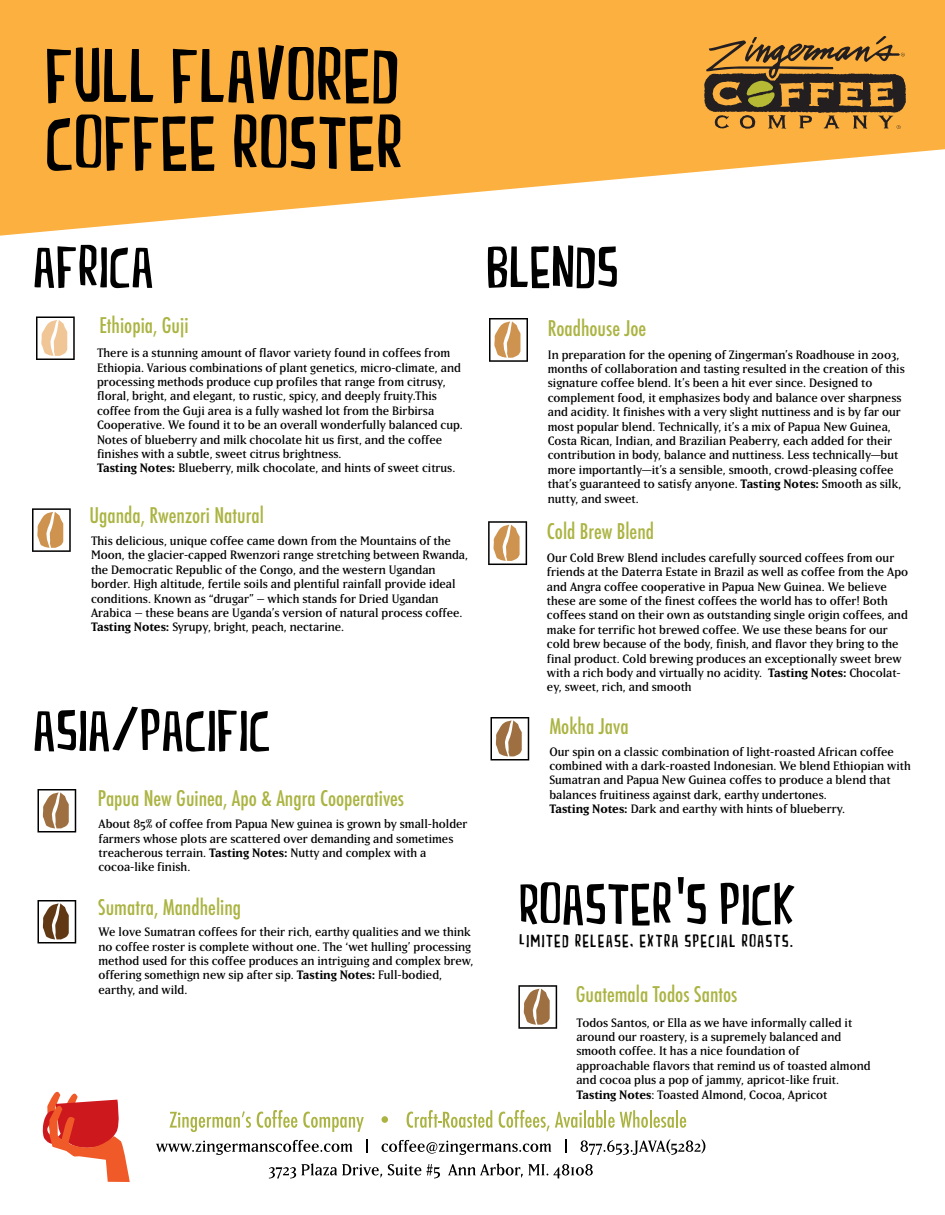
<style>
.page{position:relative;width:945px;height:1215px;background:#fff}
.page>*{position:absolute;margin:0;border:0;box-sizing:border-box;transform-origin:0 0}
.t1{font:300 90px/67.5px "Ham Hand";color:#000}
.t2{font:300 69px "Ham Hand";color:#000}
.t3{font:500 condensed 21px "Futura";color:#abb442}
.t4{font:300 21px "Ham Hand";letter-spacing:.06em;color:#000}
.t5{font:12px/14.4px "Matrix Reg";color:#000}
.s1{font-family:"Matrix";font-weight:700}
.s2{font-family:"Myriad Pro";font-weight:400}
</style>
<div class="page">
<svg style="left:490px;top:717px;width:39px;height:43px"></svg>
<svg style="left:0;top:0;width:945px;height:236px;fill:#fbb040"></svg>
<svg style="left:704px;top:36px;width:202px;height:93px;background:#a17532"></svg>
<svg style="left:38px;top:900px;width:38px;height:44px"></svg>
<svg style="left:38px;top:789px;width:38px;height:43px"></svg>
<svg style="left:36px;top:316px;width:39px;height:44px"></svg>
<svg style="left:489px;top:318px;width:39px;height:44px"></svg>
<svg style="left:169px;top:1111px;width:82px;height:21px"></svg>
<svg style="left:257px;top:1110px;width:40px;height:18px"></svg>
<svg style="left:303px;top:1112px;width:61px;height:20px"></svg>
<svg style="left:382px;top:1116px;width:6px;height:7px"></svg>
<svg style="left:407px;top:1110px;width:85px;height:18px"></svg>
<svg style="left:499px;top:1110px;width:187px;height:21px"></svg>
<svg style="left:156px;top:1140px;width:197px;height:15px"></svg>
<svg style="left:366px;top:1139px;width:1px;height:14px"></svg>
<svg style="left:382px;top:1140px;width:169px;height:15px"></svg>
<svg style="left:565px;top:1139px;width:1px;height:14px"></svg>
<svg style="left:580px;top:1139px;width:125px;height:16px"></svg>
<svg style="left:269px;top:1163px;width:113px;height:15px"></svg>
<svg style="left:388px;top:1164px;width:52px;height:14px"></svg>
<svg style="left:448px;top:1163px;width:145px;height:15px"></svg>
<svg style="left:42px;top:1091px;width:88px;height:91px"></svg>
<svg style="left:32px;top:508px;width:39px;height:44px"></svg>
<svg style="left:518px;top:985px;width:39px;height:44px"></svg>
<svg style="left:488px;top:521px;width:39px;height:44px"></svg>
<h1 class="t1" style="left:47px;top:44px;width:360px">FULL FLAVORED<br>COFFEE ROSTER</h1>
<h2 class="t2" style="left:34px;top:242px;width:123px">AFRICA</h2>
<h3 class="t3" style="left:99px;top:312px;width:91px">Ethiopia, Guji</h3>
<p class="t5" style="left:97px;top:346px;width:367px">There is a stunning amount of flavor variety found in coffees from Ethiopia. Various combinations of plant genetics, micro-climate, and processing methods produce cup profiles that range from citrusy, floral, bright, and elegant, to rustic, spicy, and deeply fruity.This coffee from the Guji area is a fully washed lot from the Birbirsa Cooperative. We found it to be an overall wonderfully balanced cup.<br>Notes of blueberry and milk chocolate hit us first, and the coffee finishes with a subtle, sweet citrus brightness.<br><span class="s1">Tasting Notes:</span> Blueberry, milk chocolate, and hints of sweet citrus.</p>
<p class="t5" style="left:548px;top:347px;width:359px">In preparation for the opening of Zingerman’s Roadhouse in 2003, months of collaboration and tasting resulted in the creation of this signature coffee blend. It’s been a hit ever since. Designed to complement food, it emphasizes body and balance over sharpness and acidity. It finishes with a very slight nuttiness and is by far our most popular blend. Technically, it’s a mix of Papua New Guinea, Costa Rican, Indian, and Brazilian Peaberry, each added for their contribution in body, balance and nuttiness. Less technically—but more importantly—it’s a sensible, smooth, crowd-pleasing coffee that’s guaranteed to satisfy anyone. <span class="s1">Tasting Notes:</span> Smooth as silk, nutty, and sweet.</p>
<h2 class="t2" style="left:487px;top:243px;width:134px">BLENDS</h2>
<h3 class="t3" style="left:548px;top:315px;width:100px">Roadhouse Joe</h3>
<h3 class="t3" style="left:89px;top:502px;width:176px">Uganda, Rwenzori Natural</h3>
<p class="t5" style="left:91px;top:533px;width:379px">This delicious, unique coffee came down from the Mountains of the Moon, the glacier-capped Rwenzori range stretching between Rwanda, the Democratic Republic of the Congo, and the western Ugandan border. High altitude, fertile soils and plentiful rainfall provide ideal conditions. Known as “drugar” – which stands for Dried Ugandan Arabica – these beans are Uganda’s version of natural process coffee.<br><span class="s1">Tasting Notes:</span> Syrupy, bright, peach, nectarine.</p>
<h3 class="t3" style="left:547px;top:518px;width:109px">Cold Brew Blend</h3>
<p class="t5" style="left:547px;top:550px;width:363px">Our Cold Brew Blend includes carefully sourced coffees from our friends at the Daterra Estate in Brazil as well as coffee from the Apo and Angra coffee cooperative in Papua New Guinea. We believe these are some of the finest coffees the world has to offer! Both coffees stand on their own as outstanding single origin coffees, and make for terrific hot brewed coffee. We use these beans for our cold brew because of the body, finish, and flavor they bring to the final product. Cold brewing produces an exceptionally sweet brew with a rich body and virtually no acidity. <span class="s1">Tasting Notes:</span> Chocolat&shy;ey, sweet, rich, and smooth</p>
<h2 class="t2" style="left:34px;top:706px;width:239px">ASIA/PACIFIC</h2>
<h3 class="t3" style="left:98px;top:784px;width:308px">Papua New Guinea, Apo &amp; Angra Cooperatives</h3>
<p class="t5" style="left:99px;top:817px;width:371px">About 85% of coffee from Papua New guinea is grown by small-holder farmers whose plots are scattered over demanding and sometimes treacherous terrain. <span class="s1">Tasting Notes:</span> Nutty and complex with a cocoa-like finish.</p>
<h3 class="t3" style="left:98px;top:894px;width:145px">Sumatra, Mandheling</h3>
<p class="t5" style="left:99px;top:925px;width:377px">We love Sumatran coffees for their rich, earthy qualities and we think no coffee roster is complete without one. The ‘wet hulling’ processing method used for this coffee produces an intriguing and complex brew, offering somethign new sip after sip. <span class="s1">Tasting Notes:</span> Full-bodied, earthy, and wild.</p>
<h3 class="t3" style="left:549px;top:712px;width:81px">Mokha Java</h3>
<p class="t5" style="left:549px;top:744px;width:363px">Our spin on a classic combination of light-roasted African coffee combined with a dark-roasted Indonesian. We blend Ethiopian with Sumatran and Papua New Guinea coffes to produce a blend that balances fruitiness against dark, earthy undertones.<br><span class="s1">Tasting Notes:</span> Dark and earthy with hints of blueberry.</p>
<h2 class="t2" style="left:521px;top:880px;width:279px">ROASTER<span class="s2">'</span>S PICK</h2>
<h3 class="t4" style="left:520px;top:934px;width:275px">LIMITED RELEASE, EXTRA SPECIAL ROASTS.</h3>
<h3 class="t3" style="left:576px;top:981px;width:163px">Guatemala Todos Santos</h3>
<p class="t5" style="left:576px;top:1015px;width:296px">Todos Santos, or Ella as we have informally called it around our roastery, is a supremely balanced and smooth coffee. It has a nice foundation of approachable flavors that remind us of toasted almond and cocoa plus a pop of jammy, apricot-like fruit.<br><span class="s1">Tasting Notes</span>: Toasted Almond, Cocoa, Apricot</p>
</div>
